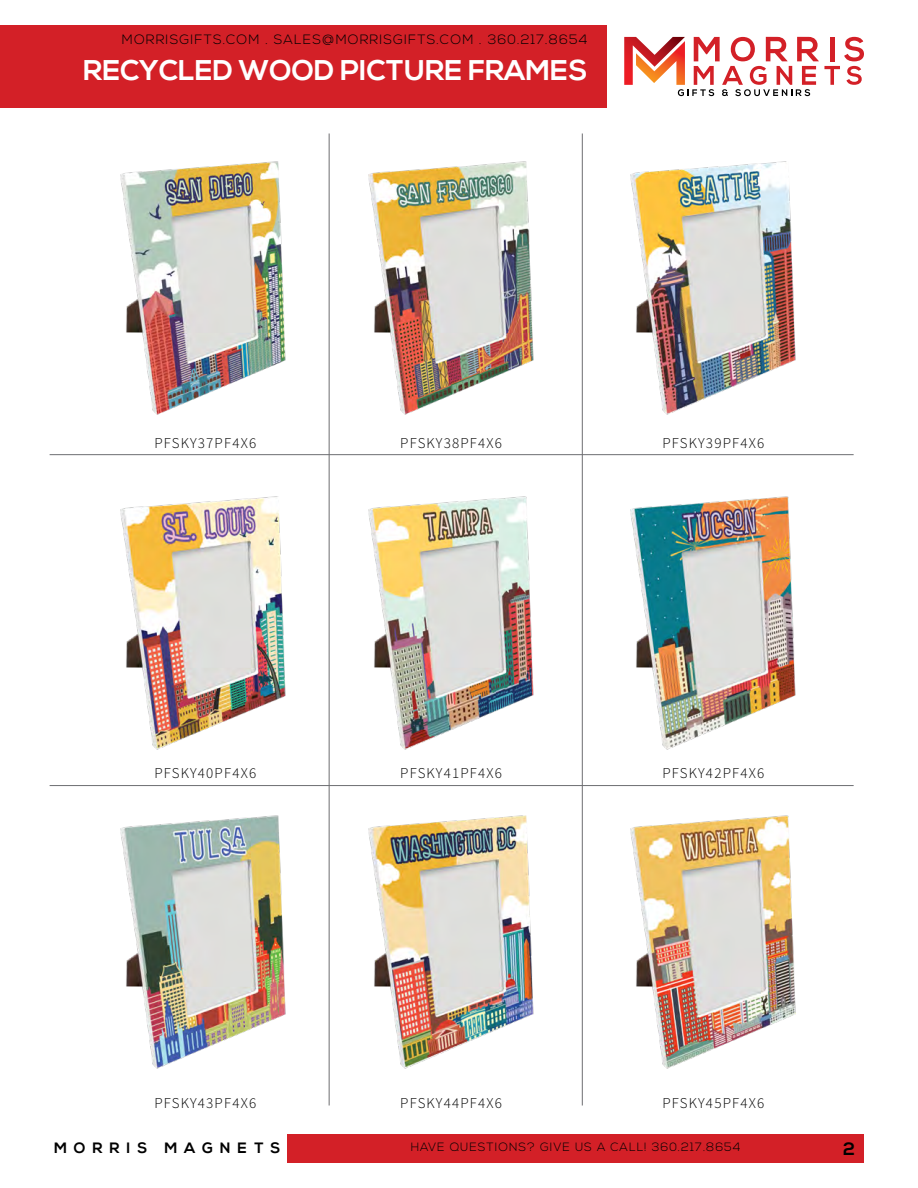
<style>
.page{position:relative;width:918px;height:1188px;background:#fff}
.page>*{position:absolute;margin:0;border:0;box-sizing:border-box;transform-origin:0 0}
.t1{font:700 28.5px "Nexa";color:#fff}
.t2{font:700 18px "Nexa";color:#000}
.t3{font:300 15px "Source Sans Pro";letter-spacing:.08em;color:#000}
.t4{font:700 15px "Nexa";letter-spacing:.46em;color:#000}
.t5{font:300 13.5px "Nexa";letter-spacing:.08em;color:#000}
.t6{font:300 12px "Nexa";letter-spacing:.08em;color:#000}
</style>
<div class="page">
<div style="left:0;top:26px;width:607px;height:82px;background:#d32027"></div>
<div style="left:287px;top:1134px;width:577px;height:28px;background:#d32027"></div>
<svg style="left:624px;top:37px;width:240px;height:59px"></svg>
<img style="left:120px;top:496px;width:166px;height:254px">
<img style="left:120px;top:161px;width:166px;height:254px">
<img style="left:120px;top:815px;width:166px;height:254px">
<img style="left:328px;top:484px;width:206px;height:277px">
<img style="left:581px;top:484px;width:215px;height:277px">
<img style="left:328px;top:149px;width:206px;height:276px">
<img style="left:581px;top:149px;width:215px;height:276px">
<img style="left:328px;top:803px;width:206px;height:277px">
<img style="left:581px;top:803px;width:215px;height:277px">
<hr style="left:582px;top:134px;width:1px;height:972px;background:#6d6e71">
<hr style="left:329px;top:134px;width:1px;height:972px;background:#6d6e71">
<hr style="left:50px;top:454px;width:804px;height:1px;background:#6d6e71">
<hr style="left:50px;top:785px;width:804px;height:1px;background:#6d6e71">
<p class="t5" style="left:122px;top:31px;width:467px">MORRISGIFTS.COM . SALES@MORRISGIFTS.COM . 360.217.8654</p>
<h1 class="t1" style="left:83px;top:54px;width:506px">RECYCLED WOOD PICTURE FRAMES</h1>
<p class="t3" style="left:154px;top:433px;width:103px">PFSKY37PF4X6</p>
<p class="t3" style="left:400px;top:433px;width:103px">PFSKY38PF4X6</p>
<p class="t3" style="left:662px;top:433px;width:103px">PFSKY39PF4X6</p>
<p class="t3" style="left:154px;top:764px;width:103px">PFSKY40PF4X6</p>
<p class="t3" style="left:400px;top:764px;width:103px">PFSKY41PF4X6</p>
<p class="t3" style="left:662px;top:764px;width:103px">PFSKY42PF4X6</p>
<p class="t3" style="left:154px;top:1094px;width:103px">PFSKY43PF4X6</p>
<p class="t4" style="left:54px;top:1139px;width:228px">MORRIS MAGNETS</p>
<p class="t3" style="left:400px;top:1094px;width:103px">PFSKY44PF4X6</p>
<p class="t3" style="left:662px;top:1094px;width:103px">PFSKY45PF4X6</p>
<p class="t6" style="left:411px;top:1140px;width:331px">HAVE QUESTIONS? GIVE US A CALL! 360.217.8654</p>
<p class="t2" style="left:843px;top:1139px;width:13px">2</p>
</div>
